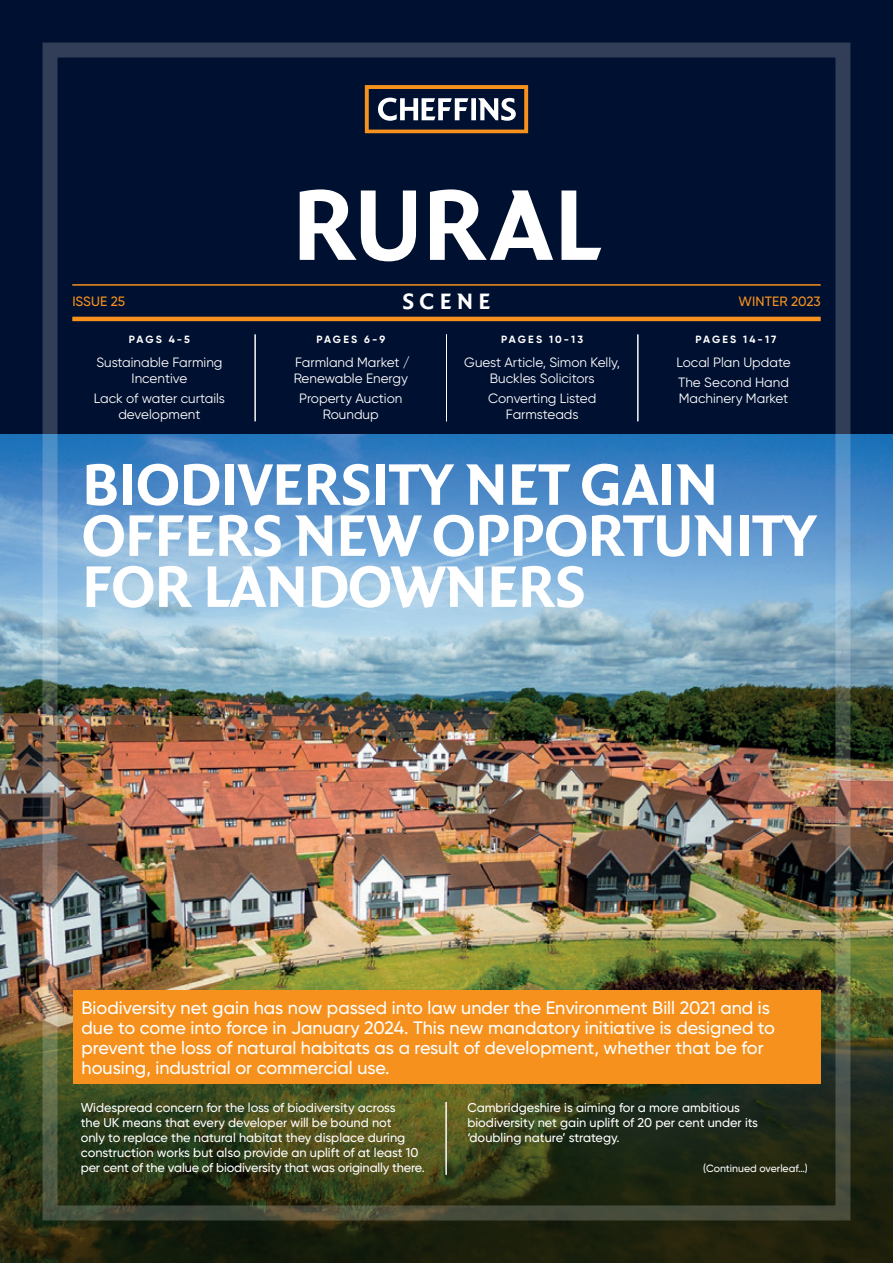
<style>
.page{position:relative;width:893px;height:1263px;background:#001030}
.page>*{position:absolute;margin:0;border:0;box-sizing:border-box;transform-origin:0 0}
.t1{font:700 108px "Quadraat Sans";color:#fff}
.t2{font:700 63px/51px "Quadraat Sans";letter-spacing:-.01em;color:#fff}
.t3{font:700 24px "Quadraat Sans";letter-spacing:.215em;color:#fff}
.t4{font:500 18px/20.2px "Gilroy";color:#fff}
.t5{font:13.5px/15.8px "Gilroy";color:#fff;text-align:center}
.t6{font:500 13.5px "Gilroy";letter-spacing:.01em;color:#f6911e}
.t7{font:500 12.75px/15px "Gilroy";color:#fff}
.t8{font:700 10.5px "Gilroy";letter-spacing:.2em;color:#fff}
.t9{font:500 10.5px "Gilroy";color:#fff}
</style>
<div class="page">
<img style="left:0;top:435px;width:893px;height:828px">
<img style="left:41px;top:42px;width:811px;height:1180px">
<div style="left:73px;top:990px;width:748px;height:93px;background:#f6911e"></div>
<hr style="left:446px;top:1102px;width:1px;height:73px;background:#fff">
<hr style="left:255px;top:334px;width:1px;height:87px;background:#fff">
<hr style="left:446px;top:334px;width:1px;height:87px;background:#fff">
<hr style="left:637px;top:334px;width:1px;height:87px;background:#fff">
<h1 class="t1" style="left:292px;top:164px;width:311px">RURAL</h1>
<h3 class="t3" style="left:403px;top:288px;width:89px">SCENE</h3>
<p class="t6" style="left:72px;top:293px;width:54px">ISSUE 25</p>
<p class="t6" style="left:738px;top:293px;width:84px">WINTER 2023</p>
<p class="t8" style="left:129px;top:333px;width:63px">PAGS 4-5</p>
<p class="t5" style="left:96px;top:354px;width:128px">Sustainable Farming<br>Incentive</p>
<p class="t5" style="left:94px;top:390px;width:133px">Lack of water curtails development</p>
<p class="t8" style="left:316px;top:333px;width:70px">PAGES 6-9</p>
<p class="t5" style="left:294px;top:354px;width:118px;text-align:left">Farmland Market /<br>Renewable Energy</p>
<p class="t5" style="left:299px;top:390px;width:105px">Property Auction<br>Roundup</p>
<p class="t8" style="left:501px;top:333px;width:83px">PAGES 10-13</p>
<p class="t5" style="left:464px;top:354px;width:157px">Guest Article, Simon Kelly,<br>Buckles Solicitors</p>
<p class="t5" style="left:488px;top:390px;width:110px">Converting Listed<br>Farmsteads</p>
<p class="t8" style="left:695px;top:333px;width:82px">PAGES 14-17</p>
<p class="t5" style="left:676px;top:352px;width:116px;line-height:20px;text-align:left">Local Plan Update<br>The Second Hand</p>
<p class="t5" style="left:679px;top:390px;width:111px">Machinery Market</p>
<h2 class="t2" style="left:82px;top:461px;width:736px">BIODIVERSITY NET GAIN<br>OFFERS NEW OPPORTUNITY<br>FOR LANDOWNERS</h2>
<p class="t4" style="left:82px;top:997px;width:695px">Biodiversity net gain has now passed into law under the Environment Bill 2021 and is due to come into force in January 2024. This new mandatory initiative is designed to prevent the loss of natural habitats as a result of development, whether that be for housing, industrial or commercial use.</p>
<p class="t7" style="left:81px;top:1100px;width:345px">Widespread concern for the loss of biodiversity across<br>the UK means that every developer will be bound not<br>only to replace the natural habitat they displace during construction works but also provide an uplift of at least 10 per cent of the value of biodiversity that was originally there.</p>
<p class="t7" style="left:467px;top:1100px;width:292px">Cambridgeshire is aiming for a more ambitious biodiversity net gain uplift of 20 per cent under its ‘doubling nature’ strategy.</p>
<p class="t9" style="left:703px;top:1162px;width:106px">(Continued overleaf…)</p>
</div>
